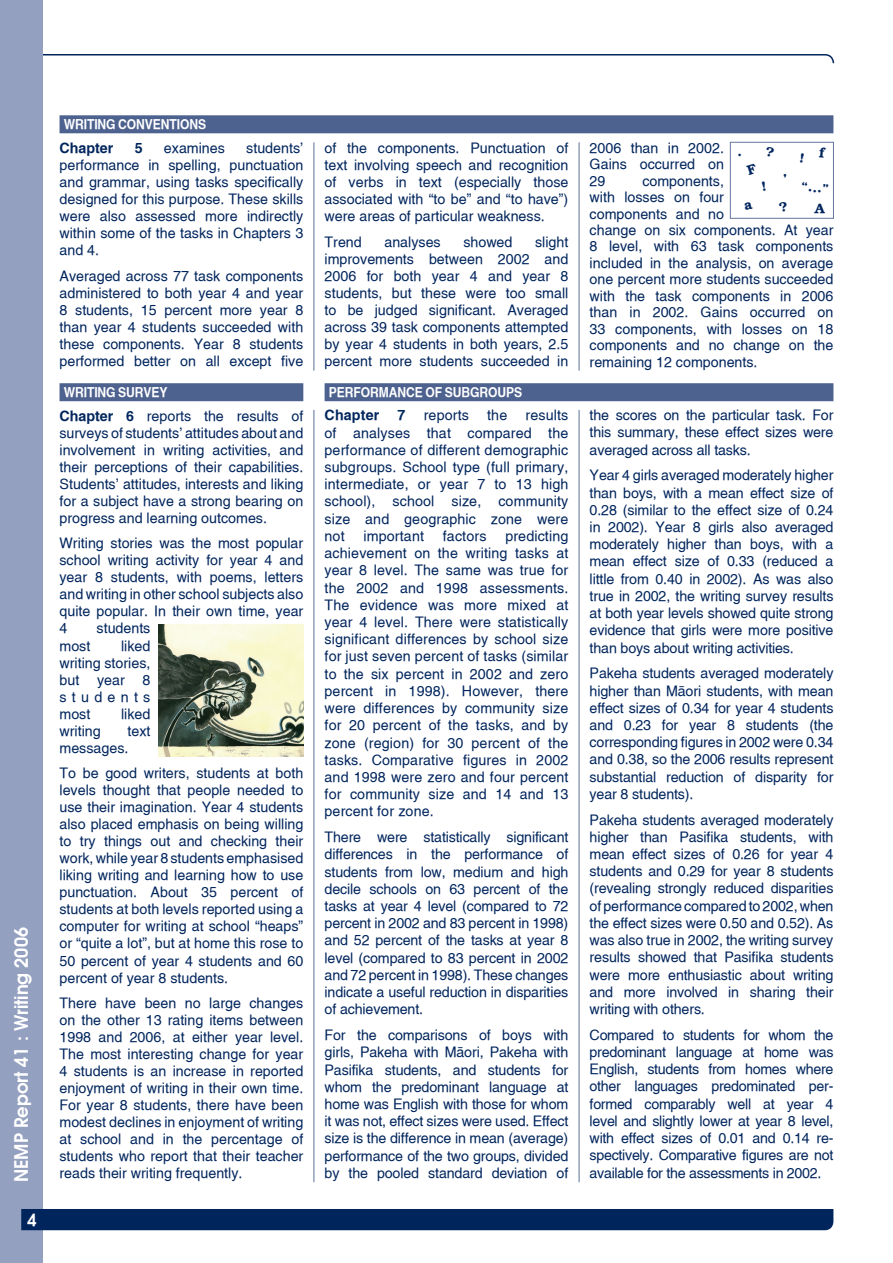
<style>
.page{position:relative;width:893px;height:1263px;background:#fff}
.page>*{position:absolute;margin:0;border:0;box-sizing:border-box;transform-origin:0 0}
.t1{font:700 18px "Hawn Avant";color:#fff}
.Chapter_Text{font:14.25px/17.2px "Hawn Helv";color:#00255d;text-align:justify}
.Chapter_Text-2{font:700 14.25px "Hawn Helv";color:#00255d}
.Summary_Chapters{font:700 13.5px "Hawn Helv";letter-spacing:-.01em;color:#fff;scale:.9 1}
.Resource_text_Full_C{font:700 13.5px "Hawn";color:#00255d}
</style>
<div class="page">
<svg style="left:42px;top:53px;width:793px;height:12px"></svg>
<div style="left:0;top:0;width:42px;height:1263px;background:#94a0c0"></div>
<div style="left:21px;top:1209px;width:812px;height:21px;background:#00255d"></div>
<div style="left:60px;top:115px;width:773px;height:18px;background:#4e628f"></div>
<div style="left:60px;top:383px;width:243px;height:18px;background:#4e628f"></div>
<div style="left:325px;top:383px;width:508px;height:18px;background:#4e628f"></div>
<img style="left:159px;top:624px;width:144px;height:132px">
<hr style="left:578px;top:410px;width:2px;height:772px;background:#234275">
<hr style="left:313px;top:142px;width:1px;height:229px;background:#234275">
<hr style="left:578px;top:142px;width:2px;height:229px;background:#234275">
<hr style="left:313px;top:410px;width:1px;height:772px;background:#234275">
<div style="left:730px;top:142px;width:104px;height:77px;border:1px solid #65759f"></div>
<p class="t1" style="left:9px;top:1182px;width:256px;rotate:-90deg">NEMP Report 41 : Writing 2006</p>
<p class="Summary_Chapters" style="left:64px;top:116px;width:160px">WRITING CONVENTIONS</p>
<p class="Chapter_Text-2" style="left:60px;top:139px;width:55px">Chapter</p>
<p class="Chapter_Text-2" style="left:135px;top:139px;width:9px">5</p>
<p class="Chapter_Text" style="left:164px;top:139px;width:62px">examines</p>
<p class="Chapter_Text" style="left:60px;top:139px;width:245px;text-indent:187px">students’ performance in spelling, punctuation and grammar, using tasks specifically designed for this purpose. These skills were also assessed more indirectly within some of the tasks in Chapters 3 and 4.</p>
<p class="Chapter_Text" style="left:60px;top:267px;width:245px">Averaged across 77 task components administered to both year 4 and year 8 students, 15 percent more year 8 than year 4 students succeeded with these components. Year 8 students performed better on all except five</p>
<p class="Summary_Chapters" style="left:64px;top:384px;width:117px">WRITING SURVEY</p>
<p class="Chapter_Text-2" style="left:60px;top:407px;width:65px">Chapter 6</p>
<p class="Chapter_Text" style="left:60px;top:407px;width:245px;text-indent:87px">reports the results of surveys of students’ attitudes about and involvement in writing activities, and their perceptions of their capabilities.<br>Students’ attitudes, interests and liking for a subject have a strong bearing on progress and learning outcomes.</p>
<p class="Chapter_Text" style="left:60px;top:535px;width:245px">Writing stories was the most popular school writing activity for year 4 and year 8 students, with poems, letters and writing in other school subjects also quite popular. In their own time, year 4</p>
<p class="Chapter_Text" style="left:97px;top:620px;width:55px">students</p>
<p class="Chapter_Text" style="left:60px;top:637px;width:92px;text-indent:62px">liked writing stories, but year 8 students most</p>
<p class="Chapter_Text" style="left:60px;top:637px;width:32px">most</p>
<p class="Chapter_Text" style="left:121px;top:705px;width:31px">liked</p>
<p class="Chapter_Text" style="left:60px;top:722px;width:43px">writing</p>
<p class="Chapter_Text" style="left:60px;top:722px;width:92px;text-indent:68px">text messages.</p>
<p class="Chapter_Text" style="left:60px;top:765px;width:245px">To be good writers, students at both levels thought that people needed to use their imagination. Year 4 students also placed emphasis on being willing to try things out and checking their work, while year 8 students emphasised liking writing and learning how to use punctuation. About 35 percent of students at both levels reported using a computer for writing at school “heaps” or “quite a lot”, but at home this rose to 50 percent of year 4 students and 60 percent of year 8 students.</p>
<p class="Chapter_Text" style="left:60px;top:994px;width:245px">There have been no large changes on the other 13 rating items between 1998 and 2006, at either year level.<br>The most interesting change for year 4 students is an increase in reported enjoyment of writing in their own time.<br>For year 8 students, there have been modest declines in enjoyment of writing at school and in the percentage of students who report that their teacher reads their writing frequently.</p>
<p class="Chapter_Text" style="left:325px;top:139px;width:245px">of the components. Punctuation of text involving speech and recognition of verbs in text (especially those associated with “to be” and “to have”) were areas of particular weakness.</p>
<p class="Chapter_Text" style="left:325px;top:233px;width:39px">Trend</p>
<p class="Chapter_Text" style="left:384px;top:233px;width:58px">analyses</p>
<p class="Chapter_Text" style="left:463px;top:233px;width:51px">showed</p>
<p class="Chapter_Text" style="left:325px;top:233px;width:245px;text-indent:211px">slight improvements between 2002 and 2006 for both year 4 and year 8 students, but these were too small to be judged significant. Averaged across 39 task components attempted by year 4 students in both years, 2.5 percent more students succeeded in</p>
<p class="Summary_Chapters" style="left:329px;top:384px;width:216px">PERFORMANCE OF SUBGROUPS</p>
<p class="Chapter_Text-2" style="left:325px;top:407px;width:56px">Chapter</p>
<p class="Chapter_Text-2" style="left:398px;top:407px;width:9px">7</p>
<p class="Chapter_Text" style="left:424px;top:407px;width:47px">reports</p>
<p class="Chapter_Text" style="left:487px;top:407px;width:22px">the</p>
<p class="Chapter_Text" style="left:325px;top:407px;width:245px;text-indent:201px">results of analyses that compared the performance of different demographic subgroups. School type (full primary, intermediate, or year 7 to 13 high school), school size, community size and geographic zone were not</p>
<p class="Chapter_Text" style="left:363px;top:527px;width:62px">important</p>
<p class="Chapter_Text" style="left:443px;top:527px;width:45px">factors</p>
<p class="Chapter_Text" style="left:325px;top:527px;width:245px;text-indent:181px">predicting achievement on the writing tasks at year 8 level. The same was true for the 2002 and 1998 assessments.<br>The evidence was more mixed at year 4 level. There were statistically significant differences by school size for just seven percent of tasks (similar to the six percent in 2002 and zero percent in 1998). However, there were differences by community size for 20 percent of the tasks, and by zone (region) for 30 percent of the tasks. Comparative figures in 2002 and 1998 were zero and four percent for community size and 14 and 13 percent for zone.</p>
<p class="Chapter_Text" style="left:325px;top:828px;width:245px">There were statistically significant differences in the performance of students from low, medium and high decile schools on 63 percent of the tasks at year 4 level (compared to 72 percent in 2002 and 83 percent in 1998) and 52 percent of the tasks at year 8 level (compared to 83 percent in 2002 and 72 percent in 1998). These changes indicate a useful reduction in disparities of achievement.</p>
<p class="Chapter_Text" style="left:325px;top:1026px;width:245px">For the comparisons of boys with girls, Pakeha with Mäori, Pakeha with Pasifika students, and students for whom the predominant language at home was English with those for whom it was not, effect sizes were used. Effect size is the difference in mean (average) performance of the two groups, divided by the pooled standard deviation of</p>
<p class="Chapter_Text" style="left:590px;top:139px;width:136px;line-height:16.5px">2006 than in 2002.<br>Gains occurred on 29</p>
<p class="Resource_text_Full_C" style="left:737px;top:143px;width:6px">.</p>
<p class="Resource_text_Full_C" style="left:783px;top:164px;width:6px">,</p>
<p class="Chapter_Text" style="left:590px;top:172px;width:245px;line-height:16.5px;text-align:left;text-indent:53px">components,<br>with losses on four<br>components and no<br>change on six components. At year<br>8 level, with 63 task components included in the analysis, on average one percent more students succeeded with the task components in 2006 than in 2002. Gains occurred on<br>33 components, with losses on 18 components and no change on the remaining 12 components.</p>
<p class="Chapter_Text" style="left:590px;top:406px;width:245px">the scores on the particular task. For this summary, these effect sizes were averaged across all tasks.</p>
<p class="Chapter_Text" style="left:590px;top:467px;width:245px">Year 4 girls averaged moderately higher than boys, with a mean effect size of 0.28 (similar to the effect size of 0.24 in 2002). Year 8 girls also averaged moderately higher than boys, with a mean effect size of 0.33 (reduced a little from 0.40 in 2002). As was also true in 2002, the writing survey results at both year levels showed quite strong evidence that girls were more positive than boys about writing activities.</p>
<p class="Chapter_Text" style="left:590px;top:665px;width:245px">Pakeha students averaged moderately higher than Mäori students, with mean effect sizes of 0.34 for year 4 students and 0.23 for year 8 students (the corresponding figures in 2002 were 0.34 and 0.38, so the 2006 results represent substantial reduction of disparity for year 8 students).</p>
<p class="Chapter_Text" style="left:590px;top:811px;width:245px">Pakeha students averaged moderately higher than Pasifika students, with mean effect sizes of 0.26 for year 4 students and 0.29 for year 8 students (revealing strongly reduced disparities of performance compared to 2002, when the effect sizes were 0.50 and 0.52). As was also true in 2002, the writing survey results showed that Pasifika students were more enthusiastic about writing and more involved in sharing their writing with others.</p>
<p class="Chapter_Text" style="left:590px;top:1026px;width:245px">Compared to students for whom the predominant language at home was English, students from homes where other languages predominated per&shy;formed comparably well at year 4 level and slightly lower at year 8 level, with effect sizes of 0.01 and 0.14 re&shy;spectively. Comparative figures are not available for the assessments in 2002.</p>
<p class="Resource_text_Full_C" style="left:802px;top:178px;width:30px;rotate:6deg">“...”</p>
<p class="Resource_text_Full_C" style="left:815px;top:201px;width:11px">A</p>
</div>
